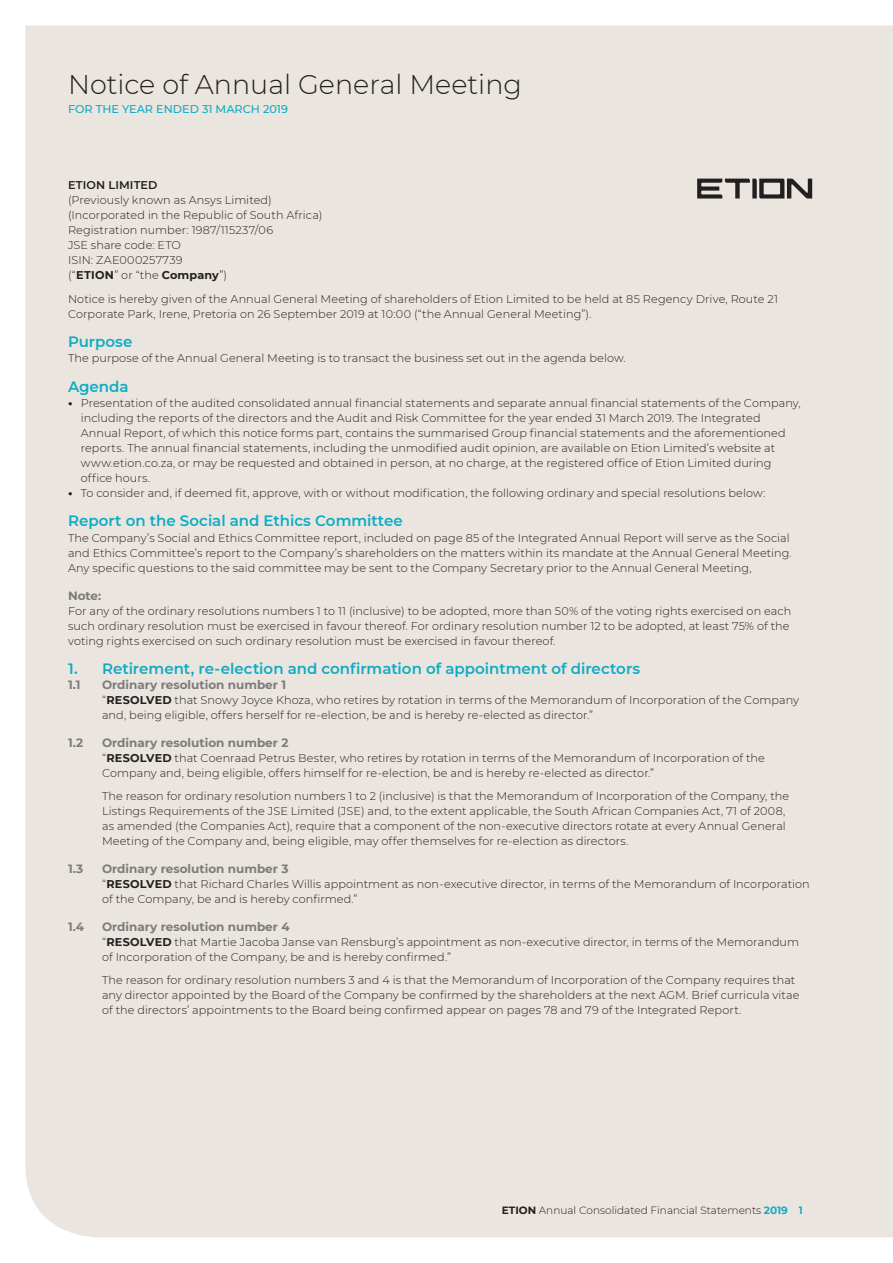
<style>
.page{position:relative;width:893px;height:1263px;background:#fff}
.page>*{position:absolute;margin:0;border:0;box-sizing:border-box;transform-origin:0 0}
.main_heading__el{font:300 27px "Montserrat";color:#231f20}
.tab__heading_1__el{font:600 15px "Montserrat";color:#0eacc4}
.heading_1__el{font:600 15px "Montserrat";color:#0eacc4}
.tab__heading_2__el{font:700 12px "Montserrat";color:#7e7b7b}
.heading_2__el{font:700 12px "Montserrat";color:#7e7b7b}
.tab__body_copy__el{font:300 11.25px/15px "Montserrat";letter-spacing:.005em;color:#231f20}
.body_copy__el{font:300 11.25px/15px "Montserrat";letter-spacing:.005em;color:#231f20}
.bullets__el{font:300 11.25px/15px "Montserrat";letter-spacing:.005em;color:#231f20}
.body_copy__no_after{font:300 11.25px "Montserrat";letter-spacing:.01em;color:#231f20}
.for_the_year_ended{font:500 11.25px "Montserrat";color:#0eacc4}
.body_copy__el-2{font:700 11.25px "Montserrat";letter-spacing:.015em;color:#231f20}
.body_copy__no_after-2{font:600 11.25px "Montserrat";letter-spacing:.015em;color:#231f20}
.t1{font:300 10.5px "Montserrat";color:#241e1b}
.s1{font-weight:300}
.s2{font-family:"Univers LT Std";font-size:9px}
.s3{font-weight:700}
.s4{font-weight:700;color:#0eacc4}
</style>
<div class="page">
<div style="left:26px;top:26px;width:867px;height:1211px;background:#eae5df"></div>
<svg style="left:697px;top:179px;width:115px;height:19px;background:#86817f"></svg>
<p class="main_heading__el" style="left:68px;top:66px;width:455px">Notice of Annual General Meeting</p>
<p class="for_the_year_ended" style="left:68px;top:102px;width:222px">FOR THE YEAR ENDED 31 MARCH 2019</p>
<p class="body_copy__no_after-2" style="left:68px;top:177px;width:91px">ETION LIMITED</p>
<p class="body_copy__no_after" style="left:68px;top:193px;width:205px">(Previously known as Ansys Limited)</p>
<p class="body_copy__no_after" style="left:68px;top:208px;width:256px">(Incorporated in the Republic of South Africa)</p>
<p class="body_copy__no_after" style="left:68px;top:223px;width:207px">Registration number: 1987/115237/06</p>
<p class="body_copy__no_after" style="left:68px;top:238px;width:115px">JSE share code: ETO</p>
<p class="body_copy__no_after" style="left:68px;top:253px;width:116px">ISIN: ZAE000257739</p>
<p class="body_copy__el-2" style="left:68px;top:267px;width:161px"><span class="s1">(“</span>ETION<span class="s1">” or “the</span> Company<span class="s1">”)</span></p>
<p class="body_copy__el" style="left:68px;top:291px;width:711px">Notice is hereby given of the Annual General Meeting of shareholders of Etion Limited to be held at 85 Regency Drive, Route 21<br>Corporate Park, Irene, Pretoria on 26 September 2019 at 10:00 (“the Annual General Meeting”).</p>
<p class="tab__heading_1__el" style="left:68px;top:331px;width:66px">Purpose</p>
<p class="body_copy__el" style="left:68px;top:350px;width:559px">The purpose of the Annual General Meeting is to transact the business set out in the agenda below.</p>
<p class="tab__heading_1__el" style="left:68px;top:376px;width:62px">Agenda</p>
<p class="bullets__el" style="left:81px;top:395px;width:721px;text-indent:-13px"><span class="s2">•</span> Presentation of the audited consolidated annual financial statements and separate annual financial statements of the Company, including the reports of the directors and the Audit and Risk Committee for the year ended 31 March 2019. The Integrated Annual Report, of which this notice forms part, contains the summarised Group financial statements and the aforementioned reports. The annual financial statements, including the unmodified audit opinion, are available on Etion Limited’s website at www.etion.co.za, or may be requested and obtained in person, at no charge, at the registered office of Etion Limited during office hours.</p>
<p class="bullets__el" style="left:68px;top:485px;width:699px"><span class="s2">•</span> To consider and, if deemed fit, approve, with or without modification, the following ordinary and special resolutions below:</p>
<p class="heading_1__el" style="left:68px;top:510px;width:336px">Report on the Social and Ethics Committee</p>
<p class="body_copy__el" style="left:68px;top:530px;width:725px">The Company’s Social and Ethics Committee report, included on page 85 of the Integrated Annual Report will serve as the Social and Ethics Committee’s report to the Company’s shareholders on the matters within its mandate at the Annual General Meeting.<br>Any specific questions to the said committee may be sent to the Company Secretary prior to the Annual General Meeting,</p>
<p class="heading_2__el" style="left:68px;top:587px;width:35px">Note:</p>
<p class="body_copy__el" style="left:68px;top:603px;width:725px">For any of the ordinary resolutions numbers 1 to 11 (inclusive) to be adopted, more than 50% of the voting rights exercised on each such ordinary resolution must be exercised in favour thereof. For ordinary resolution number 12 to be adopted, at least 75% of the voting rights exercised on such ordinary resolution must be exercised in favour thereof.</p>
<p class="tab__heading_1__el" style="left:68px;top:658px;width:574px">1. Retirement, re-election and confirmation of appointment of directors</p>
<p class="tab__heading_2__el" style="left:68px;top:676px;width:14px">1.1</p>
<p class="tab__heading_2__el" style="left:102px;top:676px;width:186px">Ordinary resolution number 1</p>
<p class="tab__body_copy__el" style="left:102px;top:692px;width:698px">“<span class="s3">RESOLVED</span> that Snowy Joyce Khoza, who retires by rotation in terms of the Memorandum of Incorporation of the Company and, being eligible, offers herself for re-election, be and is hereby re-elected as director.”</p>
<p class="tab__heading_2__el" style="left:68px;top:734px;width:17px">1.2</p>
<p class="tab__heading_2__el" style="left:102px;top:734px;width:188px">Ordinary resolution number 2</p>
<p class="tab__body_copy__el" style="left:102px;top:750px;width:664px">“<span class="s3">RESOLVED</span> that Coenraad Petrus Bester, who retires by rotation in terms of the Memorandum of Incorporation of the<br>Company and, being eligible, offers himself for re-election, be and is hereby re-elected as director.”</p>
<p class="tab__body_copy__el" style="left:102px;top:788px;width:689px">The reason for ordinary resolution numbers 1 to 2 (inclusive) is that the Memorandum of Incorporation of the Company, the Listings Requirements of the JSE Limited (JSE) and, to the extent applicable, the South African Companies Act, 71 of 2008, as amended (the Companies Act), require that a component of the non-executive directors rotate at every Annual General Meeting of the Company and, being eligible, may offer themselves for re-election as directors.</p>
<p class="tab__heading_2__el" style="left:68px;top:860px;width:17px">1.3</p>
<p class="tab__heading_2__el" style="left:102px;top:860px;width:188px">Ordinary resolution number 3</p>
<p class="tab__body_copy__el" style="left:102px;top:876px;width:709px">“<span class="s3">RESOLVED</span> that Richard Charles Willis appointment as non-executive director, in terms of the Memorandum of Incorporation of the Company, be and is hereby confirmed.”</p>
<p class="tab__heading_2__el" style="left:68px;top:918px;width:18px">1.4</p>
<p class="tab__heading_2__el" style="left:102px;top:918px;width:189px">Ordinary resolution number 4</p>
<p class="tab__body_copy__el" style="left:102px;top:934px;width:698px">“<span class="s3">RESOLVED</span> that Martie Jacoba Janse van Rensburg’s appointment as non-executive director, in terms of the Memorandum of Incorporation of the Company, be and is hereby confirmed.”</p>
<p class="tab__body_copy__el" style="left:102px;top:972px;width:699px">The reason for ordinary resolution numbers 3 and 4 is that the Memorandum of Incorporation of the Company requires that any director appointed by the Board of the Company be confirmed by the shareholders at the next AGM. Brief curricula vitae of the directors’ appointments to the Board being confirmed appear on pages 78 and 79 of the Integrated Report.</p>
<p class="t1" style="left:502px;top:1203px;width:303px"><span class="s3">ETION</span> Annual Consolidated Financial Statements <span class="s4">2019 1</span></p>
</div>
